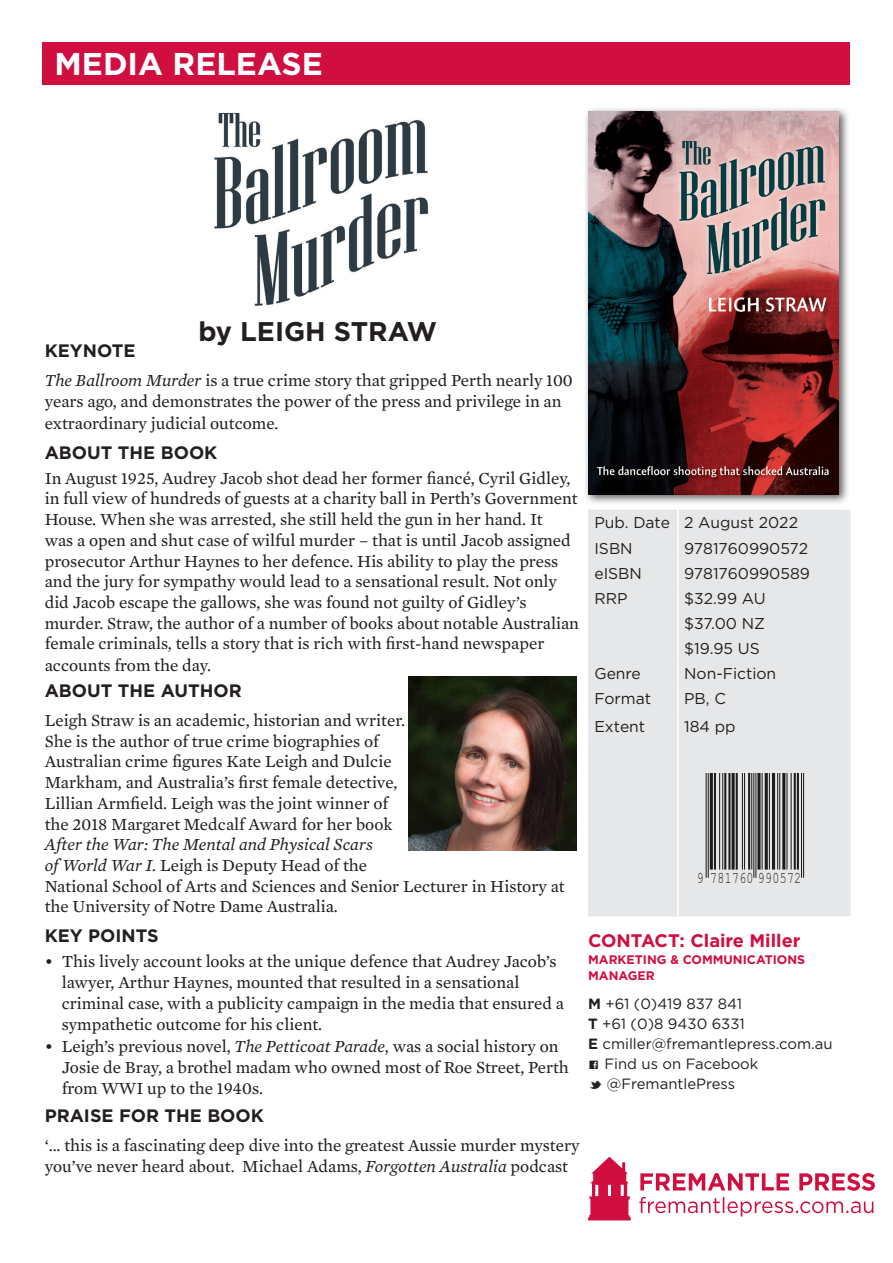
<style>
.page{position:relative;width:893px;height:1263px;background:#fff}
.page>*{position:absolute;margin:0;border:0;box-sizing:border-box;transform-origin:0 0}
.t1{font:700 31.5px "Gotham";color:#fff}
.Author{font:700 27px "Gotham";color:#231f20}
.t2{font:700 18.15px "Gotham";color:#d10e40}
.Body_Copy{font:700 18px "Gotham";color:#231f20}
.Body_Copy-2{font:17.25px/20.7px "Mercury Text G2";color:#231f20}
.t3{font:16.35px "Helvetica";letter-spacing:.025em;color:#231f20;scale:.71 1}
.Specs_Entries{font:15.6px "Gotham";color:#231f20}
.BC_Tabs{font:14.85px/19.8px "Gotham";color:#231f20}
.t4{font:700 12.45px/15.9px "Gotham";color:#d10e40}
.s1{font-style:italic}
.s2{font-weight:700}
.s3{font-family:"Social Logos"}
</style>
<div class="page">
<div style="left:583px;top:106px;width:267px;height:400px;background:#231f20;opacity:.75"></div>
<img style="left:588px;top:111px;width:251px;height:383px">
<div style="left:43px;top:43px;width:807px;height:42px;background:#d10e40"></div>
<svg style="left:639px;top:1197px;width:234px;height:19px"></svg>
<svg style="left:640px;top:1173px;width:235px;height:18px"></svg>
<svg style="left:588px;top:1157px;width:43px;height:63px"></svg>
<div style="left:588px;top:510px;width:262px;height:406px;background:#e6e7e9"></div>
<hr style="left:677px;top:510px;width:2px;height:25px;background:#fff">
<hr style="left:677px;top:535px;width:2px;height:25px;background:#fff">
<hr style="left:677px;top:560px;width:2px;height:25px;background:#fff">
<hr style="left:677px;top:585px;width:2px;height:25px;background:#fff">
<hr style="left:677px;top:610px;width:2px;height:25px;background:#fff">
<hr style="left:677px;top:635px;width:2px;height:25px;background:#fff">
<hr style="left:677px;top:660px;width:2px;height:25px;background:#fff">
<hr style="left:677px;top:685px;width:2px;height:28px;background:#fff">
<hr style="left:677px;top:713px;width:2px;height:203px;background:#fff">
<hr style="left:705px;top:774px;width:2px;height:104px;background:#231f20">
<hr style="left:708px;top:774px;width:1px;height:104px;background:#231f20">
<svg style="left:709px;top:774px;width:4px;height:95px"></svg>
<hr style="left:714px;top:774px;width:2px;height:95px;background:#231f20">
<hr style="left:719px;top:774px;width:1px;height:95px;background:#231f20">
<hr style="left:722px;top:774px;width:1px;height:95px;background:#231f20">
<hr style="left:724px;top:774px;width:2px;height:95px;background:#231f20">
<hr style="left:728px;top:774px;width:3px;height:95px;background:#231f20">
<svg style="left:731px;top:774px;width:4px;height:95px"></svg>
<hr style="left:735px;top:774px;width:3px;height:95px;background:#231f20">
<hr style="left:742px;top:774px;width:1px;height:95px;background:#231f20">
<hr style="left:744px;top:774px;width:1px;height:95px;background:#231f20">
<hr style="left:748px;top:774px;width:2px;height:95px;background:#231f20">
<hr style="left:751px;top:774px;width:1px;height:95px;background:#231f20">
<hr style="left:753px;top:774px;width:1px;height:104px;background:#231f20">
<hr style="left:755px;top:774px;width:1px;height:104px;background:#231f20">
<svg style="left:757px;top:774px;width:4px;height:95px"></svg>
<hr style="left:761px;top:774px;width:2px;height:95px;background:#231f20">
<svg style="left:764px;top:774px;width:4px;height:95px"></svg>
<hr style="left:769px;top:774px;width:1px;height:95px;background:#231f20">
<hr style="left:772px;top:774px;width:3px;height:95px;background:#231f20">
<hr style="left:777px;top:774px;width:1px;height:95px;background:#231f20">
<hr style="left:779px;top:774px;width:1px;height:95px;background:#231f20">
<svg style="left:782px;top:774px;width:4px;height:95px"></svg>
<hr style="left:786px;top:774px;width:2px;height:95px;background:#231f20">
<hr style="left:790px;top:774px;width:2px;height:95px;background:#231f20">
<hr style="left:793px;top:774px;width:3px;height:95px;background:#231f20">
<hr style="left:797px;top:774px;width:2px;height:95px;background:#231f20">
<hr style="left:801px;top:774px;width:1px;height:104px;background:#231f20">
<hr style="left:803px;top:774px;width:1px;height:104px;background:#231f20">
<img style="left:214px;top:113px;width:215px;height:193px">
<img style="left:408px;top:676px;width:168px;height:174px">
<p class="t1" style="left:55px;top:43px;width:270px">MEDIA RELEASE</p>
<p class="Author" style="left:198px;top:313px;width:240px">by LEIGH STRAW</p>
<h1 class="Body_Copy" style="left:45px;top:339px;width:92px">KEYNOTE</h1>
<p class="Body_Copy-2" style="left:45px;top:369px;width:530px;line-height:21.1px"><span class="s1">The Ballroom Murder</span> is a true crime story that gripped Perth nearly 100 years ago, and demonstrates the power of the press and privilege in an extraordinary judicial outcome.</p>
<p class="Body_Copy" style="left:45px;top:440px;width:174px">ABOUT THE BOOK</p>
<p class="Body_Copy-2" style="left:45px;top:467px;width:536px">In August 1925, Audrey Jacob shot dead her former fiancé, Cyril Gidley, in full view of hundreds of guests at a charity ball in Perth’s Government House. When she was arrested, she still held the gun in her hand. It<br>was a open and shut case of wilful murder – that is until Jacob assigned prosecutor Arthur Haynes to her defence. His ability to play the press and the jury for sympathy would lead to a sensational result. Not only did Jacob escape the gallows, she was found not guilty of Gidley’s murder. Straw, the author of a number of books about notable Australian female criminals, tells a story that is rich with first-hand newspaper accounts from the day.</p>
<p class="Body_Copy" style="left:45px;top:678px;width:199px">ABOUT THE AUTHOR</p>
<p class="Body_Copy-2" style="left:45px;top:709px;width:522px">Leigh Straw is an academic, historian and writer.<br>She is the author of true crime biographies of<br>Australian crime figures Kate Leigh and Dulcie<br>Markham, and Australia’s first female detective,<br>Lillian Armfield. Leigh was the joint winner of<br>the 2018 Margaret Medcalf Award for her book<br><span class="s1">After the War: The Mental and Physical Scars<br>of World War I.</span> Leigh is Deputy Head of the<br>National School of Arts and Sciences and Senior Lecturer in History at the University of Notre Dame Australia.</p>
<p class="Body_Copy" style="left:45px;top:924px;width:115px">KEY POINTS</p>
<p class="Body_Copy-2" style="left:62px;top:950px;width:504px;text-indent:-17px">• This lively account looks at the unique defence that Audrey Jacob’s lawyer, Arthur Haynes, mounted that resulted in a sensational criminal case, with a publicity campaign in the media that ensured a sympathetic outcome for his client.</p>
<p class="Body_Copy-2" style="left:62px;top:1035px;width:509px;text-indent:-17px">• Leigh’s previous novel, <span class="s1">The Petticoat Parade</span>, was a social history on<br>Josie de Bray, a brothel madam who owned most of Roe Street, Perth from WWI up to the 1940s.</p>
<p class="Body_Copy" style="left:45px;top:1103px;width:221px">PRAISE FOR THE BOOK</p>
<p class="Body_Copy-2" style="left:45px;top:1134px;width:536px">‘... this is a fascinating deep dive into the greatest Aussie murder mystery you’ve never heard about. Michael Adams, <span class="s1">Forgotten Australia</span> podcast</p>
<p class="Specs_Entries" style="left:594px;top:513px;width:77px">Pub. Date</p>
<p class="Specs_Entries" style="left:684px;top:513px;width:115px">2 August 2022</p>
<p class="Specs_Entries" style="left:594px;top:538px;width:40px">ISBN</p>
<p class="Specs_Entries" style="left:684px;top:538px;width:125px">9781760990572</p>
<p class="Specs_Entries" style="left:594px;top:563px;width:49px">eISBN</p>
<p class="Specs_Entries" style="left:684px;top:563px;width:127px">9781760990589</p>
<p class="Specs_Entries" style="left:594px;top:588px;width:35px">RRP</p>
<p class="Specs_Entries" style="left:684px;top:588px;width:83px">$32.99 AU</p>
<p class="Specs_Entries" style="left:684px;top:613px;width:82px">$37.00 NZ</p>
<p class="Specs_Entries" style="left:684px;top:638px;width:77px">$19.95 US</p>
<p class="Specs_Entries" style="left:594px;top:663px;width:48px">Genre</p>
<p class="Specs_Entries" style="left:684px;top:663px;width:94px">Non-Fiction</p>
<p class="Specs_Entries" style="left:594px;top:688px;width:58px">Format</p>
<p class="Specs_Entries" style="left:684px;top:688px;width:43px">PB, C</p>
<p class="Specs_Entries" style="left:594px;top:716px;width:52px">Extent</p>
<p class="Specs_Entries" style="left:684px;top:716px;width:53px">184 pp</p>
<p class="t3" style="left:696px;top:867px;width:149px">9 781760 990572</p>
<p class="t2" style="left:588px;top:929px;width:214px">CONTACT: Claire Miller</p>
<p class="t4" style="left:588px;top:952px;width:218px">MARKETING &amp; COMMUNICATIONS<br>MANAGER</p>
<p class="BC_Tabs" style="left:588px;top:994px;width:156px"><span class="s2">M</span> +61 (0)419 837 841</p>
<p class="BC_Tabs" style="left:588px;top:1014px;width:158px"><span class="s2">T</span> +61 (0)8 9430 6331</p>
<p class="BC_Tabs" style="left:588px;top:1033px;width:246px"><span class="s2">E</span> cmiller@fremantlepress.com.au</p>
<p class="BC_Tabs" style="left:588px;top:1053px;width:172px"><span class="s3">C</span> Find us on Facebook<br><span class="s3">M</span> @FremantlePress</p>
</div>
